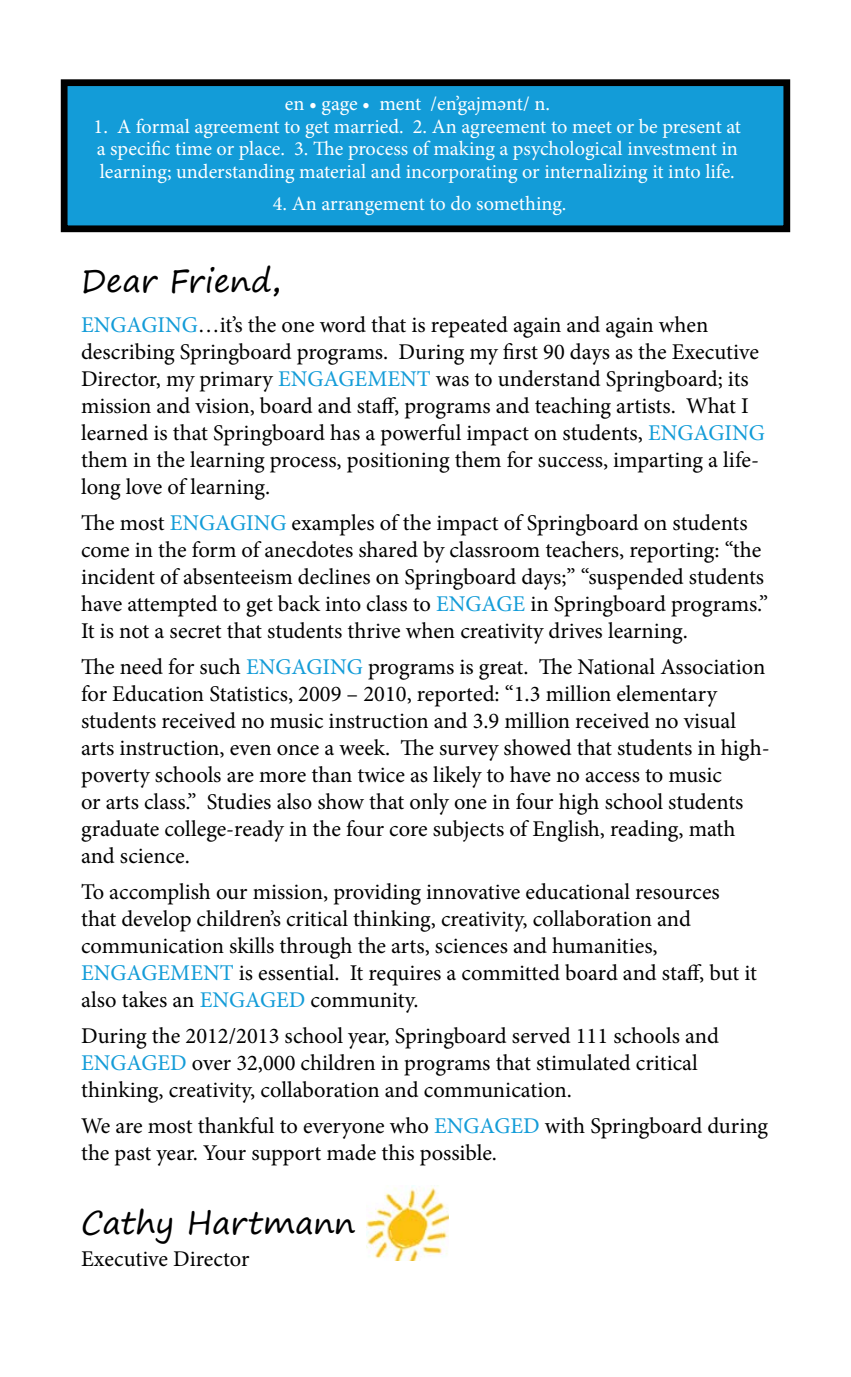
<style>
.page{position:relative;width:851px;height:1377px;background:#fff}
.page>*{position:absolute;margin:0;border:0;box-sizing:border-box;transform-origin:0 0}
.t1{font:31.5px "Segoe Print";color:#000}
.t2{font:22.5px/27px "Minion Pro";color:#000}
.t3{font:20.25px/22.5px "Minion Pro";color:#fff}
.s1{font-family:"MV Boli"}
.s2{color:#139cd8}
</style>
<div class="page">
<div style="left:64px;top:83px;width:722px;height:146px;background:#139cd8"></div>
<div style="left:61px;top:79px;width:729px;height:153px;border:7px solid #000"></div>
<img style="left:366px;top:1185px;width:82px;height:76px">
<p class="t3" style="left:285px;top:93px;width:267px">en • gage • ment /en’gajmәnt/ n.</p>
<p class="t3" style="left:94px;top:115px;width:649px">1. A formal agreement to get married. 2. An agreement to meet or be present at a specific time or place. 3. The process of making a psychological investment in learning; understanding material and incorporating or internalizing it into life.</p>
<p class="t3" style="left:273px;top:193px;width:295px">4. An arrangement to do something.</p>
<h1 class="t1" style="left:81px;top:252px;width:204px">Dear Friend<span class="s1">,</span></h1>
<p class="t2" style="left:81px;top:312px;width:685px"><span class="s2">ENGAGING</span>…it’s the one word that is repeated again and again when describing Springboard programs. During my first 90 days as the Executive Director, my primary <span class="s2">ENGAGEMENT</span> was to understand Springboard; its mission and vision, board and staff, programs and teaching artists. What I learned is that Springboard has a powerful impact on students, <span class="s2">ENGAGING </span>them in the learning process, positioning them for success, imparting a life&shy;long love of learning.</p>
<p class="t2" style="left:81px;top:510px;width:688px">The most <span class="s2">ENGAGING</span> examples of the impact of Springboard on students come in the form of anecdotes shared by classroom teachers, reporting: “the incident of absenteeism declines on Springboard days;” “suspended students have attempted to get back into class to <span class="s2">ENGAGE</span> in Springboard programs.” It is not a secret that students thrive when creativity drives learning.</p>
<p class="t2" style="left:81px;top:654px;width:690px">The need for such <span class="s2">ENGAGING</span> programs is great. The National Association for Education Statistics, 2009 – 2010, reported: “1.3 million elementary students received no music instruction and 3.9 million received no visual arts instruction, even once a week. The survey showed that students in high&shy;poverty schools are more than twice as likely to have no access to music<br>or arts class.” Studies also show that only one in four high school students graduate college-ready in the four core subjects of English, reading, math and science.</p>
<p class="t2" style="left:81px;top:879px;width:677px">To accomplish our mission, providing innovative educational resources that develop children’s critical thinking, creativity, collaboration and communication skills through the arts, sciences and humanities, <span class="s2">ENGAGEMENT</span> is essential. It requires a committed board and staff, but it also takes an <span class="s2">ENGAGED</span> community.</p>
<p class="t2" style="left:81px;top:1023px;width:639px">During the 2012/2013 school year, Springboard served 111 schools and<br><span class="s2">ENGAGED</span> over 32,000 children in programs that stimulated critical thinking, creativity, collaboration and communication.</p>
<p class="t2" style="left:81px;top:1113px;width:688px">We are most thankful to everyone who <span class="s2">ENGAGED</span> with Springboard during the past year. Your support made this possible.</p>
<h1 class="t1" style="left:81px;top:1195px;width:276px">Cathy Hartmann</h1>
<p class="t2" style="left:81px;top:1246px;width:170px">Executive Director</p>
</div>
